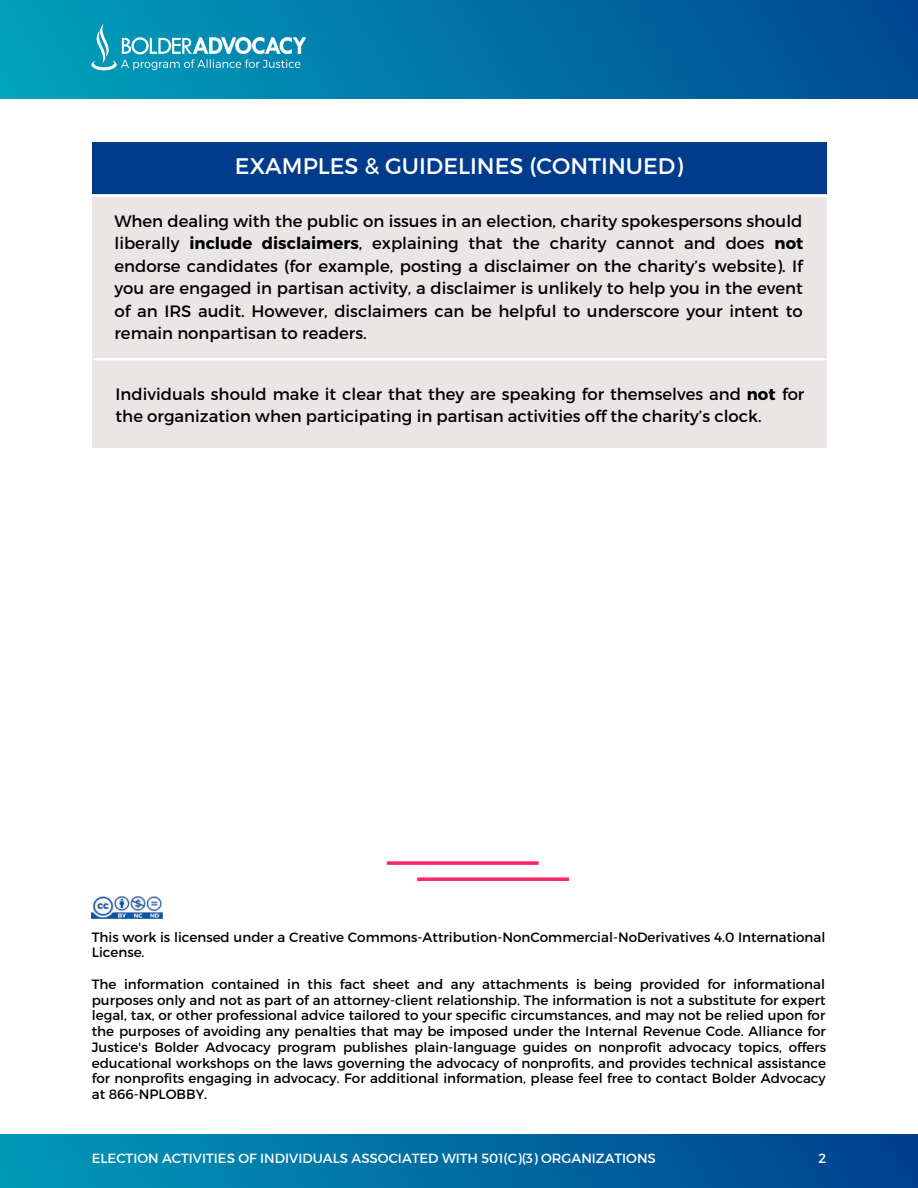
<style>
.page{position:relative;width:918px;height:1188px;background:#fff}
.page>*{position:absolute;margin:0;border:0;box-sizing:border-box;transform-origin:0 0}
.t1{font:22.5px "Montserrat";color:#fff}
.t2{font:16.5px/22.5px "Montserrat";color:#000;text-align:justify}
.t3{font:13.5px/15.8px "Montserrat";color:#000}
.t4{font:13.35px "Montserrat";color:#fff}
.s1{font-weight:700}
</style>
<div class="page">
<div style="left:0;top:0;width:918px;height:99px;background:linear-gradient(to right,#01a2bc,#004991)"></div>
<div style="left:0;top:1134px;width:918px;height:54px;background:linear-gradient(to right,#0199b8,#00408d)"></div>
<img style="left:92px;top:25px;width:224px;height:48px">
<div style="left:92px;top:142px;width:734px;height:53px;background:#003c8b"></div>
<div style="left:92px;top:195px;width:734px;height:253px;background:#ebe6e6"></div>
<hr style="left:92px;top:195px;width:734px;height:2px;background:#fff">
<hr style="left:93px;top:358px;width:735px;height:2px;background:#fff">
<svg style="left:389px;top:861px;width:148px;height:4px"></svg>
<svg style="left:419px;top:877px;width:148px;height:4px"></svg>
<img style="left:92px;top:896px;width:71px;height:23px">
<h1 class="t1" style="left:235px;top:152px;width:450px">EXAMPLES &amp; GUIDELINES (CONTINUED)</h1>
<p class="t2" style="left:114px;top:209px;width:690px">When dealing with the public on issues in an election, charity spokespersons should liberally <span class="s1">include disclaimers</span>, explaining that the charity cannot and does <span class="s1">not </span>endorse candidates (for example, posting a disclaimer on the charity’s website). If you are engaged in partisan activity, a disclaimer is unlikely to help you in the event of an IRS audit. However, disclaimers can be helpful to underscore your intent to remain nonpartisan to readers.</p>
<p class="t2" style="left:116px;top:382px;width:690px">Individuals should make it clear that they are speaking for themselves and <span class="s1">not</span> for the organization when participating in partisan activities off the charity’s clock.</p>
<p class="t3" style="left:92px;top:928px;width:735px">This work is licensed under a Creative Commons-Attribution-NonCommercial-NoDerivatives 4.0 International<br>License.</p>
<p class="t3" style="left:92px;top:976px;width:736px;text-align:justify">The information contained in this fact sheet and any attachments is being provided for informational purposes only and not as part of an attorney-client relationship. The information is not a substitute for expert legal, tax, or other professional advice tailored to your specific circumstances, and may not be relied upon for the purposes of avoiding any penalties that may be imposed under the Internal Revenue Code. Alliance for Justice's Bolder Advocacy program publishes plain-language guides on nonprofit advocacy topics, offers educational workshops on the laws governing the advocacy of nonprofits, and provides technical assistance for nonprofits engaging in advocacy. For additional information, please feel free to contact Bolder Advocacy at 866-NPLOBBY.</p>
<p class="t4" style="left:92px;top:1150px;width:566px">ELECTION ACTIVITIES OF INDIVIDUALS ASSOCIATED WITH 501(C)(3) ORGANIZATIONS</p>
<p class="t4" style="left:818px;top:1150px;width:9px">2</p>
</div>
